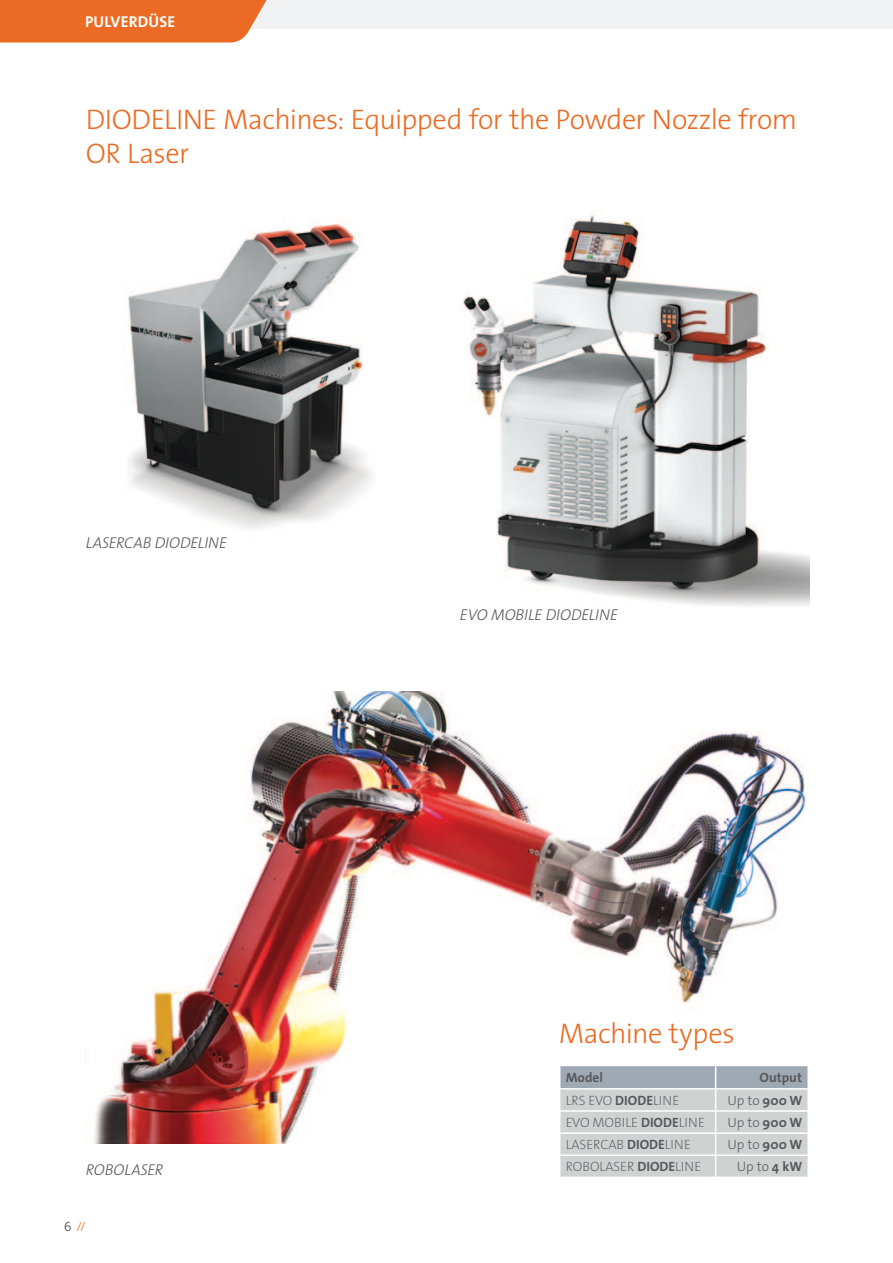
<style>
.page{position:relative;width:893px;height:1263px;background:#fff}
.page>*{position:absolute;margin:0;border:0;box-sizing:border-box;transform-origin:0 0}
.t1{font:300 28.5px/34.2px "The Sans";letter-spacing:-.02em;color:#eb6b24}
.t2{font:italic 300 15.75px "The Sans B3";letter-spacing:-.005em;color:#59595b}
.t3{font:700 15.75px "The Sans";letter-spacing:.01em;color:#fff}
.t4{font:200 13.5px "The Sans";color:#59595b}
.t5{font:300 13.5px "The Sans";color:#59595b}
.t6{font:700 13.5px "The Sans";color:#59595b}
.t7{font:13.5px "The Sans Semi Light Expert";color:#ef893e}
.s1{color:#59595b}
.s2{font-weight:700}
</style>
<div class="page">
<div style="left:0;top:0;width:893px;height:28px;background:#eff1f3"></div>
<svg style="left:0;top:0;width:285px;height:43px;background:#ec7b3c"></svg>
<img style="left:127px;top:223px;width:245px;height:305px">
<img style="left:94px;top:691px;width:712px;height:453px">
<img style="left:462px;top:215px;width:347px;height:391px">
<svg style="left:559px;top:1065px;width:249px;height:112px;background:#c8cdcf"></svg>
<hr style="left:807px;top:1066px;width:2px;height:22px;background:#fff">
<hr style="left:559px;top:1088px;width:157px;height:1px;background:#fff">
<hr style="left:716px;top:1088px;width:93px;height:1px;background:#fff">
<p class="t3" style="left:85px;top:9px;width:92px">PULVERDÜSE</p>
<h1 class="t1" style="left:86px;top:101px;width:713px">DIODELINE Machines: Equipped for the Powder Nozzle from<br>OR Laser</h1>
<p class="t2" style="left:86px;top:535px;width:143px">LASERCAB DIODELINE</p>
<p class="t2" style="left:86px;top:1162px;width:79px">ROBOLASER</p>
<p class="t7" style="left:64px;top:1215px;width:23px"><span class="s1">6</span> //</p>
<p class="t2" style="left:460px;top:606px;width:159px">EVO MOBILE DIODELINE</p>
<h1 class="t1" style="left:559px;top:1015px;width:177px">Machine types</h1>
<p class="t6" style="left:566px;top:1066px;width:39px">Model</p>
<p class="t6" style="left:759px;top:1066px;width:44px">Output</p>
<p class="t4" style="left:566px;top:1093px;width:115px">LRS EVO <span class="s2">DIODE</span>LINE</p>
<p class="t5" style="left:727px;top:1089px;width:76px">Up to <span class="s2">900 W</span></p>
<p class="t4" style="left:566px;top:1115px;width:141px">EVO MOBILE <span class="s2">DIODE</span>LINE</p>
<p class="t5" style="left:727px;top:1111px;width:76px">Up to <span class="s2">900 W</span></p>
<p class="t4" style="left:566px;top:1137px;width:127px">LASERCAB <span class="s2">DIODE</span>LINE</p>
<p class="t5" style="left:727px;top:1133px;width:76px">Up to <span class="s2">900 W</span></p>
<p class="t4" style="left:566px;top:1159px;width:137px">ROBOLASER <span class="s2">DIODE</span>LINE</p>
<p class="t5" style="left:737px;top:1155px;width:67px">Up to <span class="s2">4 kW</span></p>
</div>
